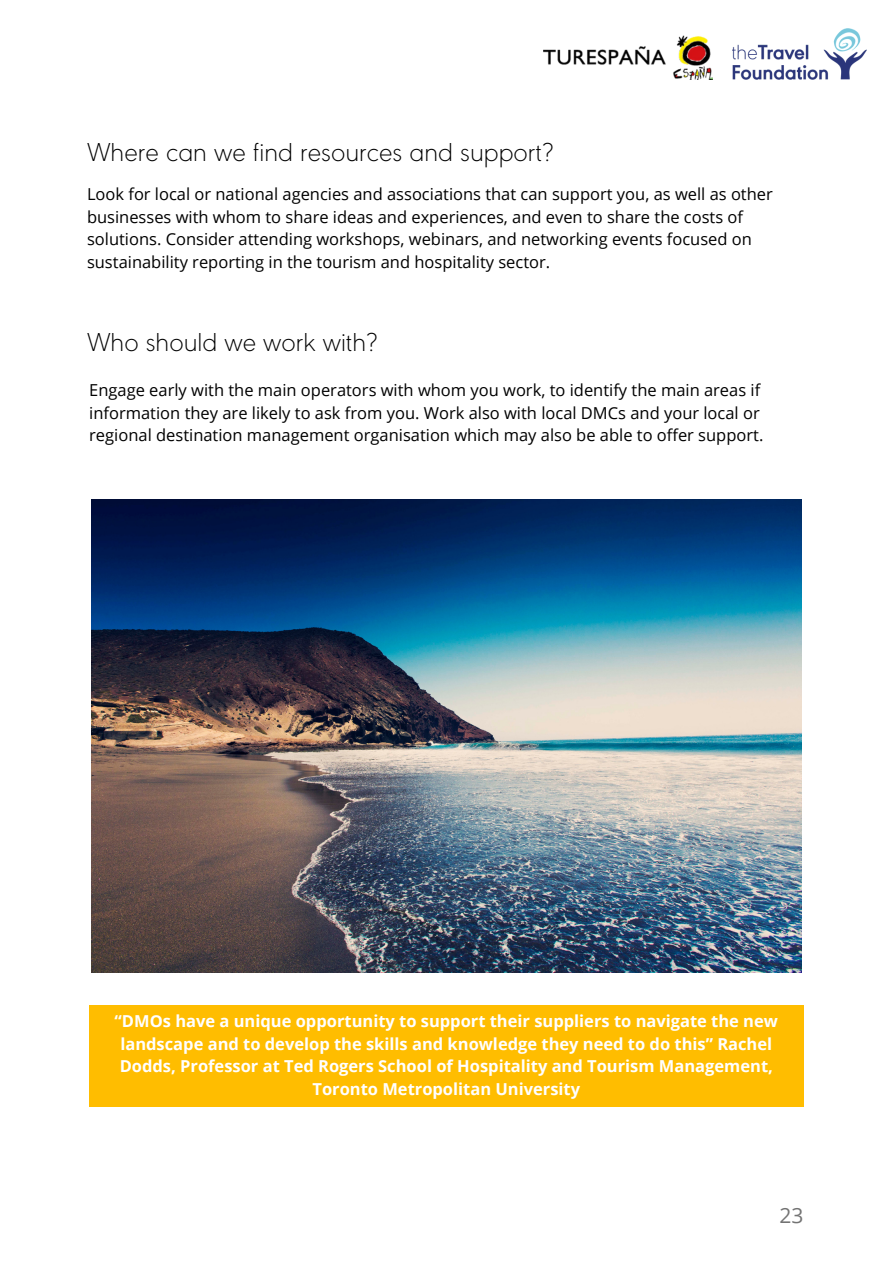
<style>
.page{position:relative;width:893px;height:1264px;background:#fff}
.page>*{position:absolute;margin:0;border:0;box-sizing:border-box;transform-origin:0 0}
.t1{font:200 27px "URW Geometric";color:#000}
.t2{font:21px "Open Sans";color:#737373}
.t3{font:16.5px/22.5px "Open Sans";color:#000}
.t4{font:700 16.5px/22.5px "Open Sans";color:#fff;text-align:center}
</style>
<div class="page">
<img style="left:732px;top:28px;width:134px;height:52px">
<img style="left:543px;top:36px;width:170px;height:43px">
<img style="left:91px;top:499px;width:710px;height:473px">
<div style="left:89px;top:1004px;width:714px;height:102px;background:#ffbd00"></div>
<p class="t1" style="left:87px;top:143px;width:467px">Where can we find resources and support?</p>
<p class="t3" style="left:87px;top:182px;width:687px">Look for local or national agencies and associations that can support you, as well as other businesses with whom to share ideas and experiences, and even to share the costs of solutions. Consider attending workshops, webinars, and networking events focused on sustainability reporting in the tourism and hospitality sector.</p>
<p class="t1" style="left:87px;top:332px;width:292px">Who should we work with?</p>
<p class="t3" style="left:89px;top:379px;width:675px">Engage early with the main operators with whom you work, to identify the main areas if information they are likely to ask from you. Work also with local DMCs and your local or regional destination management organisation which may also be able to offer support.</p>
<p class="t4" style="left:115px;top:1009px;width:664px">“DMOs have a unique opportunity to support their suppliers to navigate the new landscape and to develop the skills and knowledge they need to do this” Rachel Dodds, Professor at Ted Rogers School of Hospitality and Tourism Management, Toronto Metropolitan University</p>
<p class="t2" style="left:779px;top:1200px;width:25px">23</p>
</div>
